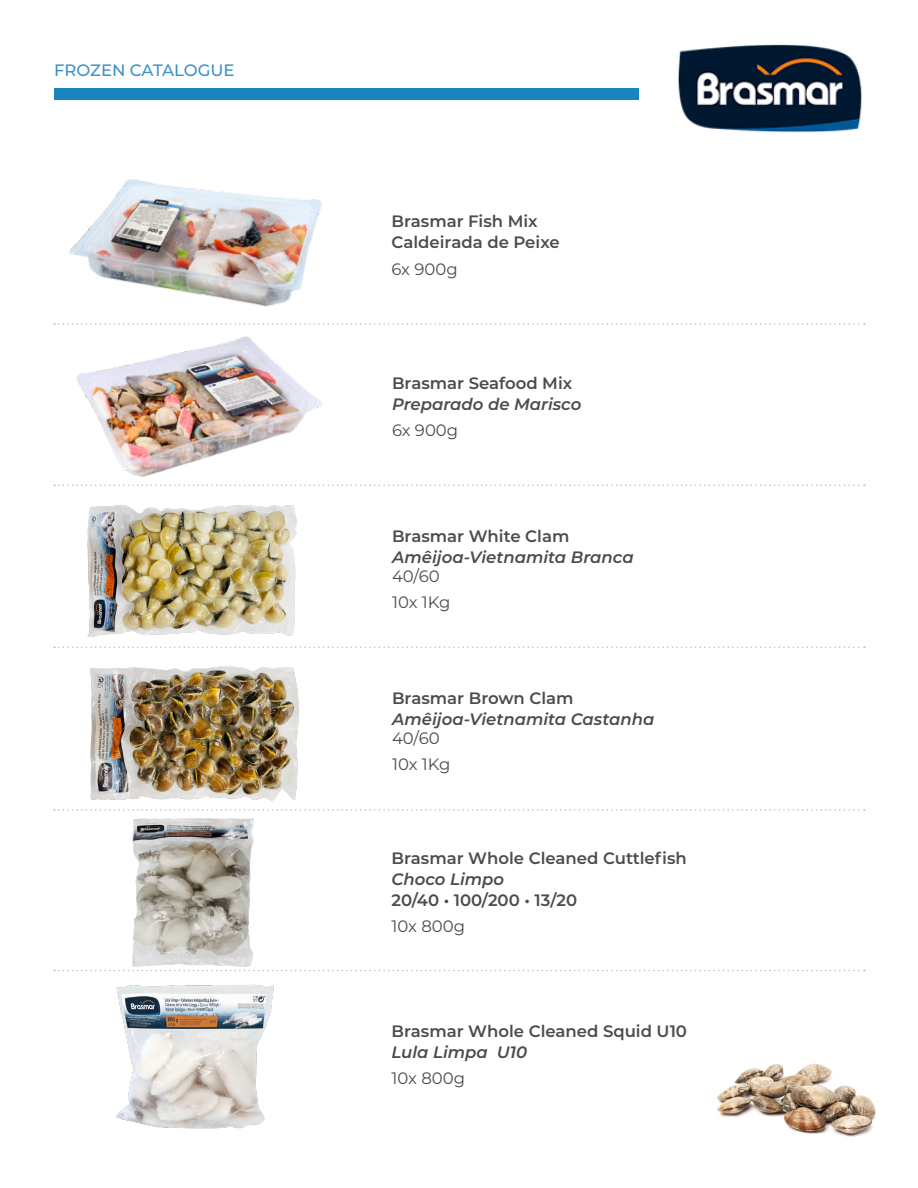
<style>
.page{position:relative;width:918px;height:1188px;background:#fff}
.page>*{position:absolute;margin:0;border:0;box-sizing:border-box;transform-origin:0 0}
.item{font:600 16.5px/21px "Montserrat";color:#4b4c4d}
.name{font:italic 600 16.5px/21px "Montserrat";color:#4b4c4d}
.name-2{font:600 16.5px "Montserrat";color:#4b4c4d}
.size{font:16.5px "Montserrat";color:#4b4c4d}
.name-3{font:16.5px "Montserrat";color:#4b4c4d}
.t1{font:500 16.5px "Montserrat";color:#3c92c7}
.item-2{font:italic 600 16.5px "Montserrat";color:#4b4c4d}
.s1{font-style:normal}
.s2{font-style:italic}
</style>
<div class="page">
<div style="left:54px;top:88px;width:584px;height:11px;background:#1a84bf"></div>
<img style="left:678px;top:44px;width:184px;height:89px">
<img style="left:87px;top:505px;width:212px;height:296px">
<img style="left:70px;top:179px;width:252px;height:128px">
<img style="left:77px;top:337px;width:245px;height:140px">
<svg style="left:54px;top:323px;width:811px;height:2px"></svg>
<svg style="left:54px;top:484px;width:811px;height:2px"></svg>
<svg style="left:54px;top:646px;width:811px;height:2px"></svg>
<svg style="left:54px;top:809px;width:811px;height:2px"></svg>
<svg style="left:54px;top:970px;width:811px;height:1px"></svg>
<img style="left:114px;top:809px;width:151px;height:162px">
<img style="left:116px;top:984px;width:158px;height:145px">
<img style="left:717px;top:1063px;width:159px;height:74px">
<p class="t1" style="left:54px;top:59px;width:182px">FROZEN CATALOGUE</p>
<p class="name-2" style="left:392px;top:210px;width:148px">Brasmar Fish Mix</p>
<p class="name-2" style="left:392px;top:231px;width:170px">Caldeirada de Peixe</p>
<p class="name-3" style="left:392px;top:257px;width:68px">6x 900g</p>
<p class="name-2" style="left:392px;top:371px;width:182px">Brasmar Seafood Mix</p>
<p class="name" style="left:392px;top:393px;width:191px">Preparado de Marisco</p>
<p class="size" style="left:392px;top:419px;width:68px">6x 900g</p>
<p class="name" style="left:392px;top:525px;width:243px"><span class="s1">Brasmar White Clam<br></span>Amêijoa-Vietnamita Branca</p>
<p class="name-3" style="left:392px;top:565px;width:49px">40/60</p>
<p class="size" style="left:392px;top:591px;width:60px">10x 1Kg</p>
<p class="name-2" style="left:392px;top:686px;width:183px">Brasmar Brown Clam</p>
<p class="name" style="left:392px;top:708px;width:264px">Amêijoa-Vietnamita Castanha</p>
<p class="name-3" style="left:392px;top:727px;width:49px">40/60</p>
<p class="size" style="left:392px;top:753px;width:60px">10x 1Kg</p>
<p class="item" style="left:392px;top:847px;width:297px">Brasmar Whole Cleaned Cuttlefish</p>
<p class="item" style="left:392px;top:868px;width:187px"><span class="s2">Choco Limpo<br></span>20/40 • 100/200 • 13/20</p>
<p class="size" style="left:392px;top:915px;width:75px">10x 800g</p>
<p class="item" style="left:392px;top:1020px;width:297px">Brasmar Whole Cleaned Squid U10</p>
<p class="item-2" style="left:392px;top:1040px;width:137px">Lula Limpa U10</p>
<p class="size" style="left:392px;top:1067px;width:75px">10x 800g</p>
</div>
